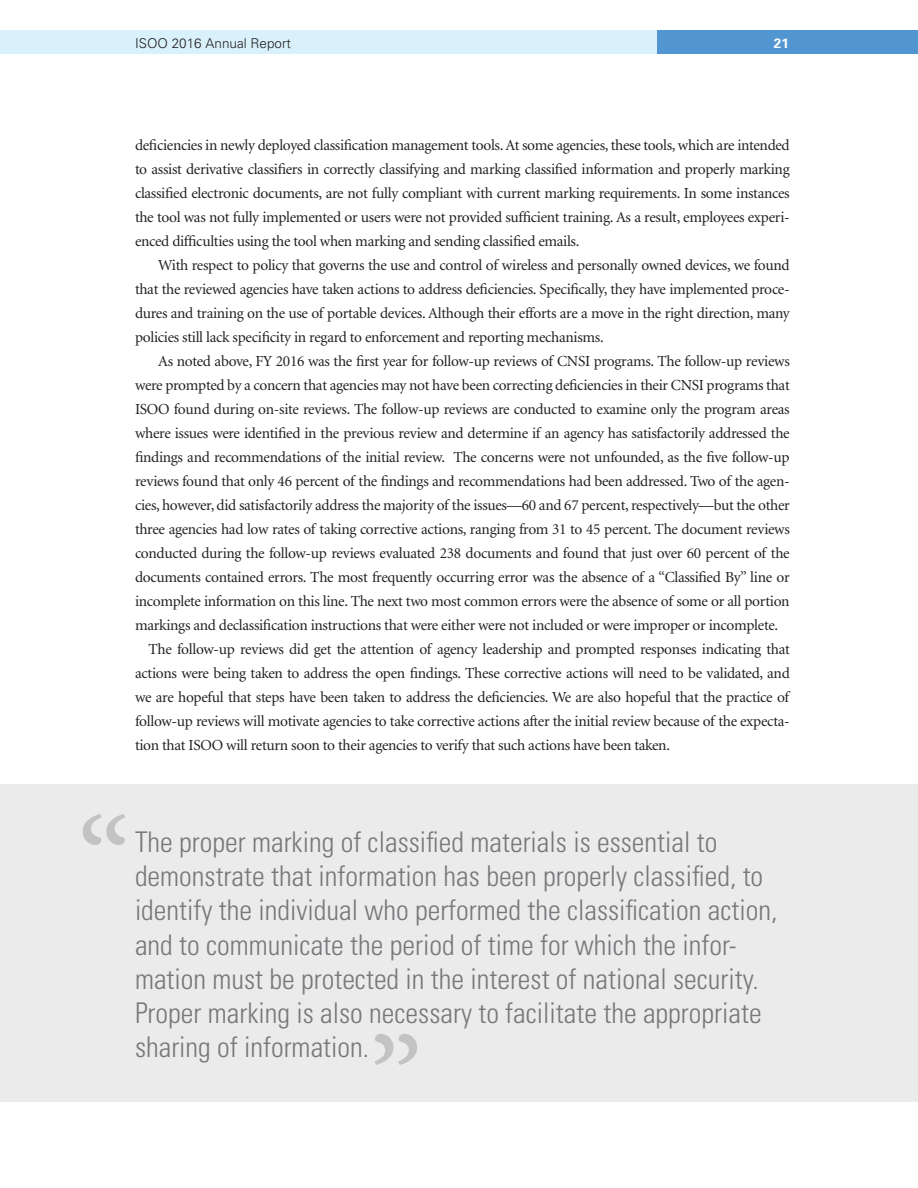
<style>
.page{position:relative;width:918px;height:1188px;background:#fff}
.page>*{position:absolute;margin:0;border:0;box-sizing:border-box;transform-origin:0 0}
.t1{font:300 condensed 28.5px/34.2px "Univers";color:#76787b}
.t2{font:15.3px/24px "Minion";letter-spacing:-.02em;color:#231f20;text-align:justify}
.t3{font:300 13.5px "Univers";color:#231f20}
.t4{font:700 13.5px "Univers";color:#fff}
</style>
<div class="page">
<div style="left:0;top:784px;width:918px;height:318px;background:#ebebeb"></div>
<div style="left:657px;top:30px;width:261px;height:24px;background:#5296d1"></div>
<div style="left:0;top:30px;width:657px;height:24px;background:#d9f1fb"></div>
<svg style="left:83px;top:814px;width:42px;height:31px"></svg>
<svg style="left:375px;top:1034px;width:42px;height:31px"></svg>
<p class="t3" style="left:135px;top:35px;width:158px">ISOO 2016 Annual Report</p>
<p class="t4" style="left:774px;top:35px;width:17px">21</p>
<p class="t2" style="left:135px;top:133px;width:656px">deficiencies in newly deployed classification management tools. At some agencies, these tools, which are intended to assist derivative classifiers in correctly classifying and marking classified information and properly marking classified electronic documents, are not fully compliant with current marking requirements. In some instances the tool was not fully implemented or users were not provided sufficient training. As a result, employees experi&shy;enced difficulties using the tool when marking and sending classified emails.</p>
<p class="t2" style="left:135px;top:253px;width:656px;text-indent:23px">With respect to policy that governs the use and control of wireless and personally owned devices, we found that the reviewed agencies have taken actions to address deficiencies. Specifically, they have implemented proce&shy;dures and training on the use of portable devices. Although their efforts are a move in the right direction, many policies still lack specificity in regard to enforcement and reporting mechanisms.</p>
<p class="t2" style="left:135px;top:349px;width:656px;text-indent:23px">As noted above, FY 2016 was the first year for follow-up reviews of CNSI programs. The follow-up reviews were prompted by a concern that agencies may not have been correcting deficiencies in their CNSI programs that ISOO found during on-site reviews. The follow-up reviews are conducted to examine only the program areas where issues were identified in the previous review and determine if an agency has satisfactorily addressed the findings and recommendations of the initial review. The concerns were not unfounded, as the five follow-up reviews found that only 46 percent of the findings and recommendations had been addressed. Two of the agen&shy;cies, however, did satisfactorily address the majority of the issues—60 and 67 percent, respectively—but the other three agencies had low rates of taking corrective actions, ranging from 31 to 45 percent. The document reviews conducted during the follow-up reviews evaluated 238 documents and found that just over 60 percent of the documents contained errors. The most frequently occurring error was the absence of a “Classified By” line or incomplete information on this line. The next two most common errors were the absence of some or all portion markings and declassification instructions that were either were not included or were improper or incomplete.</p>
<p class="t2" style="left:135px;top:637px;width:656px;text-indent:13px">The follow-up reviews did get the attention of agency leadership and prompted responses indicating that actions were being taken to address the open findings. These corrective actions will need to be validated, and we are hopeful that steps have been taken to address the deficiencies. We are also hopeful that the practice of follow-up reviews will motivate agencies to take corrective actions after the initial review because of the expecta&shy;tion that ISOO will return soon to their agencies to verify that such actions have been taken.</p>
<p class="t1" style="left:135px;top:825px;width:584px">The proper marking of classified materials is essential to</p>
<p class="t1" style="left:135px;top:859px;width:644px">demonstrate that information has been properly classified, to identify the individual who performed the classification action, and to communicate the period of time for which the infor&shy;mation must be protected in the interest of national security.<br>Proper marking is also necessary to facilitate the appropriate sharing of information.</p>
</div>
